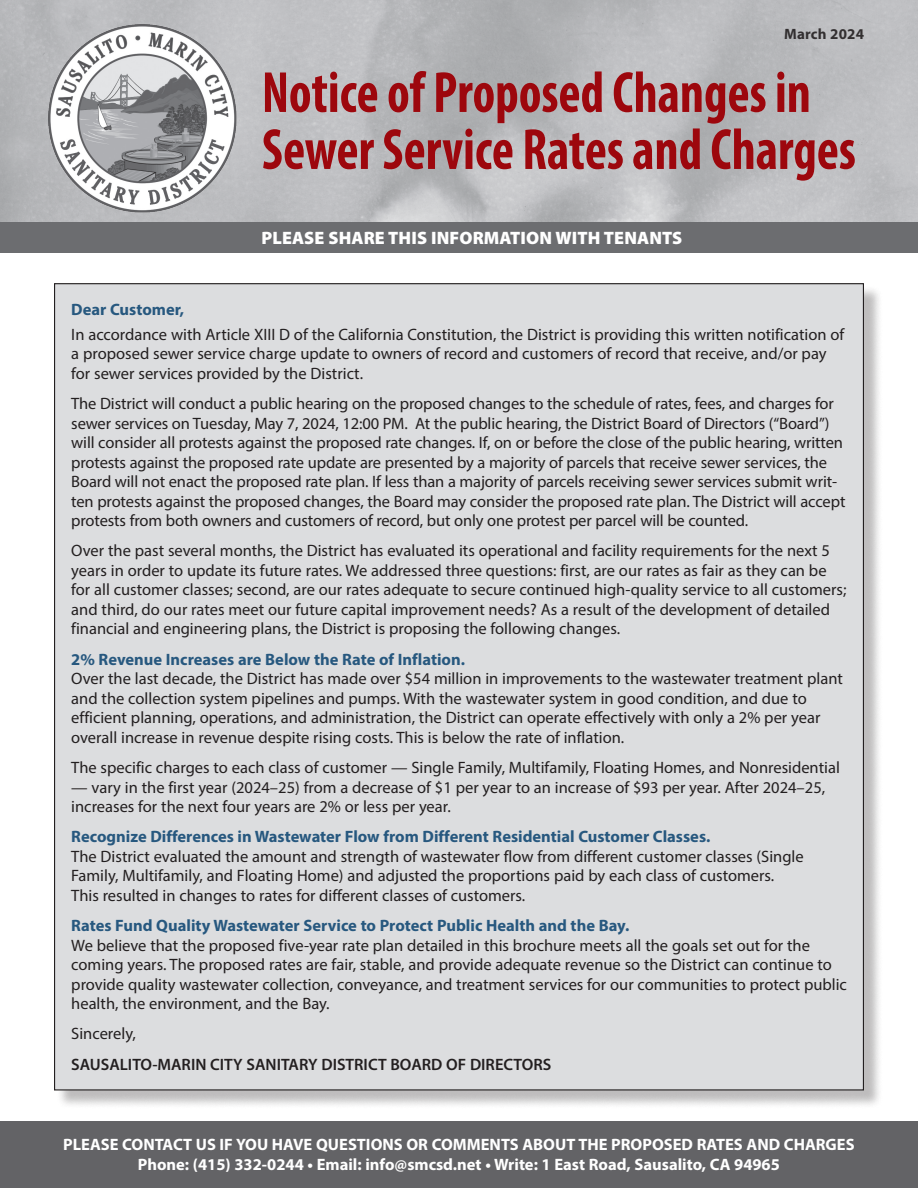
<style>
.page{position:relative;width:918px;height:1188px;background:#fff}
.page>*{position:absolute;margin:0;border:0;box-sizing:border-box;transform-origin:0 0}
.t1{font:700 condensed 58.5px/57px "Myriad Pro";color:#9d070d;scale:.9 1}
.into_parag{font:900 18px "Myriad Pro";letter-spacing:.005em;color:#fff}
.body{font:16.5px/19.5px "Myriad Pro";color:#231f20}
.body-2{font:700 16.5px "Myriad Pro";color:#27587f}
.t2{font:700 16.5px "Myriad Pro";color:#fff}
.body-3{font:600 16.5px "Myriad Pro";color:#231f20}
.t3{font:700 15px "Myriad Pro";letter-spacing:.01em;color:#231f20}
</style>
<div class="page">
<div style="left:56px;top:285px;width:827px;height:824px;background:#231f20;opacity:.3"></div>
<div style="left:55px;top:284px;width:808px;height:806px;background:#dcdddf"></div>
<div style="left:1px;top:1121px;width:917px;height:67px;background:#636366"></div>
<img style="left:0;top:0;width:918px;height:222px">
<img style="left:49px;top:24px;width:188px;height:189px">
<div style="left:0;top:222px;width:918px;height:31px;background:#6c6d70"></div>
<p class="t3" style="left:784px;top:25px;width:81px">March 2024</p>
<p class="t1" style="left:262px;top:63px;width:661px">Notice of Proposed Changes in<br>Sewer Service Rates and Charges</p>
<p class="into_parag" style="left:262px;top:226px;width:422px">PLEASE SHARE THIS INFORMATION WITH TENANTS</p>
<p class="body-2" style="left:71px;top:299px;width:114px">Dear Customer,</p>
<p class="body" style="left:71px;top:324px;width:775px">In accordance with Article XIII D of the California Constitution, the District is providing this written notification of a proposed sewer service charge update to owners of record and customers of record that receive, and/or pay for sewer services provided by the District.</p>
<p class="body" style="left:71px;top:394px;width:776px">The District will conduct a public hearing on the proposed changes to the schedule of rates, fees, and charges for sewer services on Tuesday, May 7, 2024, 12:00 PM. At the public hearing, the District Board of Directors (“Board”) will consider all protests against the proposed rate changes. If, on or before the close of the public hearing, written protests against the proposed rate update are presented by a majority of parcels that receive sewer services, the Board will not enact the proposed rate plan. If less than a majority of parcels receiving sewer services submit writ&shy;ten protests against the proposed changes, the Board may consider the proposed rate plan. The District will accept protests from both owners and customers of record, but only one protest per parcel will be counted.</p>
<p class="body" style="left:71px;top:541px;width:777px">Over the past several months, the District has evaluated its operational and facility requirements for the next 5 years in order to update its future rates. We addressed three questions: first, are our rates as fair as they can be for all customer classes; second, are our rates adequate to secure continued high-quality service to all customers; and third, do our rates meet our future capital improvement needs? As a result of the development of detailed financial and engineering plans, the District is proposing the following changes.</p>
<p class="body-2" style="left:71px;top:648px;width:395px">2% Revenue Increases are Below the Rate of Inflation.</p>
<p class="body" style="left:71px;top:669px;width:773px">Over the last decade, the District has made over $54 million in improvements to the wastewater treatment plant and the collection system pipelines and pumps. With the wastewater system in good condition, and due to efficient planning, operations, and administration, the District can operate effectively with only a 2% per year overall increase in revenue despite rising costs. This is below the rate of inflation.</p>
<p class="body" style="left:71px;top:758px;width:770px">The specific charges to each class of customer — Single Family, Multifamily, Floating Homes, and Nonresidential</p>
<p class="body" style="left:71px;top:777px;width:755px">— vary in the first year (2024–25) from a decrease of $1 per year to an increase of $93 per year. After 2024–25, increases for the next four years are 2% or less per year.</p>
<p class="body-2" style="left:71px;top:826px;width:641px">Recognize Differences in Wastewater Flow from Different Residential Customer Classes.</p>
<p class="body" style="left:71px;top:846px;width:734px">The District evaluated the amount and strength of wastewater flow from different customer classes (Single<br>Family, Multifamily, and Floating Home) and adjusted the proportions paid by each class of customers.<br>This resulted in changes to rates for different classes of customers.</p>
<p class="body-2" style="left:71px;top:915px;width:560px">Rates Fund Quality Wastewater Service to Protect Public Health and the Bay.</p>
<p class="body" style="left:71px;top:935px;width:777px">We believe that the proposed five-year rate plan detailed in this brochure meets all the goals set out for the coming years. The proposed rates are fair, stable, and provide adequate revenue so the District can continue to provide quality wastewater collection, conveyance, and treatment services for our communities to protect public health, the environment, and the Bay.</p>
<p class="body" style="left:71px;top:1024px;width:66px">Sincerely,</p>
<p class="body-3" style="left:71px;top:1054px;width:482px">SAUSALITO-MARIN CITY SANITARY DISTRICT BOARD OF DIRECTORS</p>
<p class="t2" style="left:63px;top:1134px;width:793px">PLEASE CONTACT US IF YOU HAVE QUESTIONS OR COMMENTS ABOUT THE PROPOSED RATES AND CHARGES</p>
<p class="t2" style="left:138px;top:1154px;width:644px">Phone: (415) 332-0244 • Email: info@smcsd.net • Write: 1 East Road, Sausalito, CA 94965</p>
</div>
